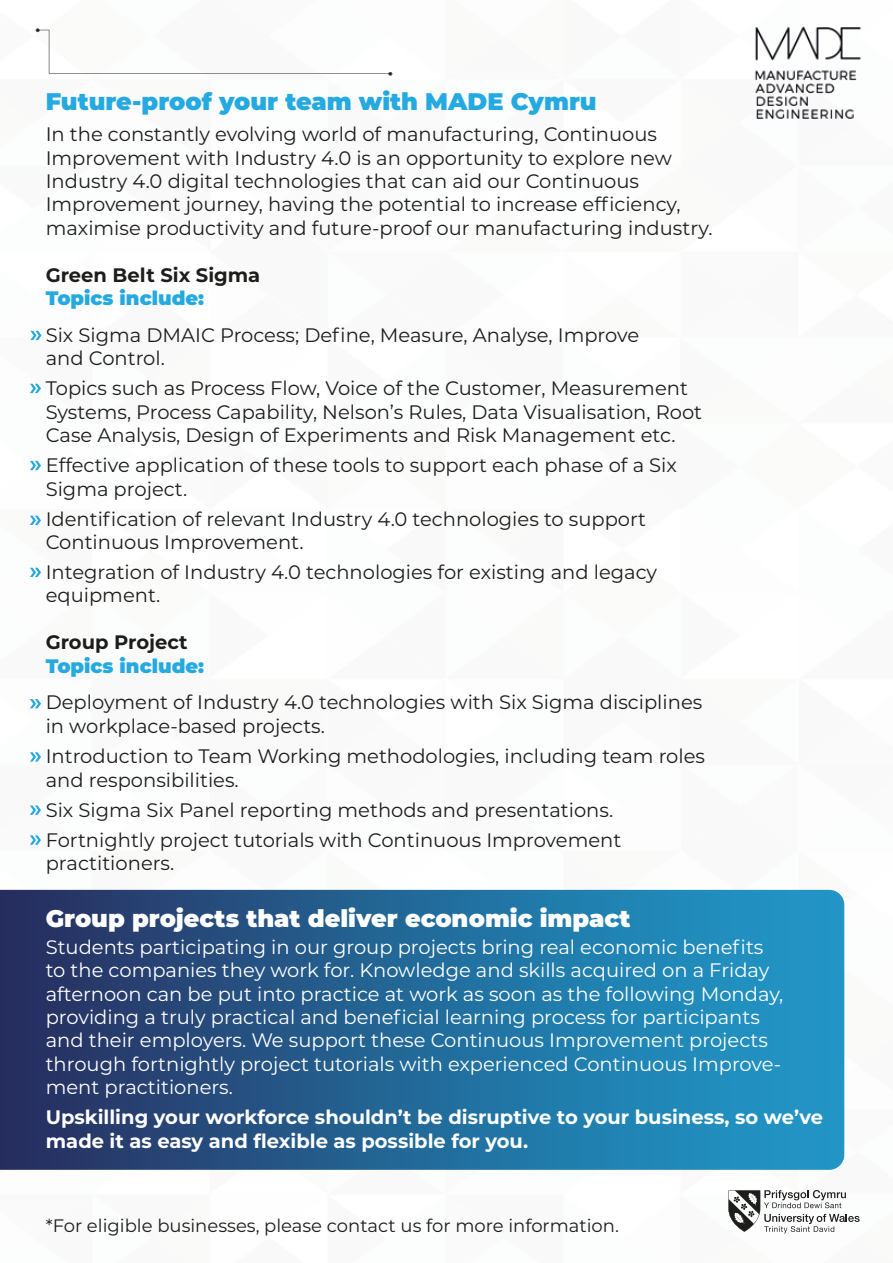
<style>
.page{position:relative;width:893px;height:1263px;background:#fff}
.page>*{position:absolute;margin:0;border:0;box-sizing:border-box;transform-origin:0 0}
.t1{font:900 24px "Montserrat";color:#fff}
.t2{font:900 24px "Montserrat";color:#25a9e1}
.t3{font:19.5px/23.4px "Montserrat";color:#1d1d1b}
.t4{font:19.5px/23.4px "Montserrat";color:#fff}
.t5{font:700 19.5px/24px "Montserrat";color:#fff}
.t6{font:700 19.5px "Montserrat";color:#1d1d1b}
.t7{font:900 19.5px "Montserrat";color:#25a9e1}
.t8{font:18px "Montserrat";color:#1d1d1b}
</style>
<div class="page">
<svg style="left:728px;top:1190px;width:132px;height:43px"></svg>
<img style="left:754px;top:26px;width:108px;height:93px">
<svg style="left:36px;top:28px;width:356px;height:48px"></svg>
<svg style="left:0;top:890px;width:844px;height:280px;background:#236797"></svg>
<svg style="left:30px;top:331px;width:12px;height:9px"></svg>
<svg style="left:30px;top:384px;width:11px;height:9px"></svg>
<svg style="left:30px;top:461px;width:11px;height:9px"></svg>
<svg style="left:30px;top:516px;width:11px;height:9px"></svg>
<svg style="left:30px;top:568px;width:11px;height:9px"></svg>
<svg style="left:30px;top:699px;width:11px;height:9px"></svg>
<svg style="left:30px;top:752px;width:11px;height:10px"></svg>
<svg style="left:30px;top:805px;width:11px;height:10px"></svg>
<svg style="left:30px;top:835px;width:11px;height:10px"></svg>
<p class="t2" style="left:46px;top:83px;width:552px">Future-proof your team with MADE Cymru</p>
<p class="t3" style="left:46px;top:122px;width:668px">In the constantly evolving world of manufacturing, Continuous Improvement with Industry 4.0 is an opportunity to explore new Industry 4.0 digital technologies that can aid our Continuous Improvement journey, having the potential to increase efficiency, maximise productivity and future-proof our manufacturing industry.</p>
<p class="t6" style="left:46px;top:261px;width:216px">Green Belt Six Sigma</p>
<p class="t7" style="left:46px;top:283px;width:160px">Topics include:</p>
<p class="t3" style="left:46px;top:323px;width:595px">Six Sigma DMAIC Process; Define, Measure, Analyse, Improve and Control.</p>
<p class="t3" style="left:46px;top:376px;width:658px">Topics such as Process Flow, Voice of the Customer, Measurement<br>Systems, Process Capability, Nelson’s Rules, Data Visualisation, Root<br>Case Analysis, Design of Experiments and Risk Management etc.</p>
<p class="t3" style="left:46px;top:453px;width:633px">Effective application of these tools to support each phase of a Six<br>Sigma project.</p>
<p class="t3" style="left:46px;top:506px;width:602px">Identification of relevant Industry 4.0 technologies to support<br>Continuous Improvement.</p>
<p class="t3" style="left:46px;top:560px;width:613px">Integration of Industry 4.0 technologies for existing and legacy equipment.</p>
<p class="t6" style="left:46px;top:628px;width:143px">Group Project</p>
<p class="t7" style="left:46px;top:651px;width:160px">Topics include:</p>
<p class="t3" style="left:46px;top:690px;width:658px">Deployment of Industry 4.0 technologies with Six Sigma disciplines in workplace-based projects.</p>
<p class="t3" style="left:46px;top:743px;width:661px;line-height:24px">Introduction to Team Working methodologies, including team roles and responsibilities.</p>
<p class="t3" style="left:46px;top:794px;width:577px;line-height:30px">Six Sigma Six Panel reporting methods and presentations.<br>Fortnightly project tutorials with Continuous Improvement</p>
<p class="t3" style="left:46px;top:851px;width:130px">practitioners.</p>
<p class="t1" style="left:46px;top:900px;width:586px">Group projects that deliver economic impact</p>
<p class="t4" style="left:46px;top:934px;width:739px">Students participating in our group projects bring real economic benefits to the companies they work for. Knowledge and skills acquired on a Friday afternoon can be put into practice at work as soon as the following Monday, providing a truly practical and beneficial learning process for participants and their employers. We support these Continuous Improvement projects through fortnightly project tutorials with experienced Continuous Improve&shy;ment practitioners.</p>
<p class="t5" style="left:46px;top:1104px;width:779px">Upskilling your workforce shouldn’t be disruptive to your business, so we’ve made it as easy and flexible as possible for you.</p>
<p class="t8" style="left:46px;top:1213px;width:575px">*For eligible businesses, please contact us for more information.</p>
</div>
